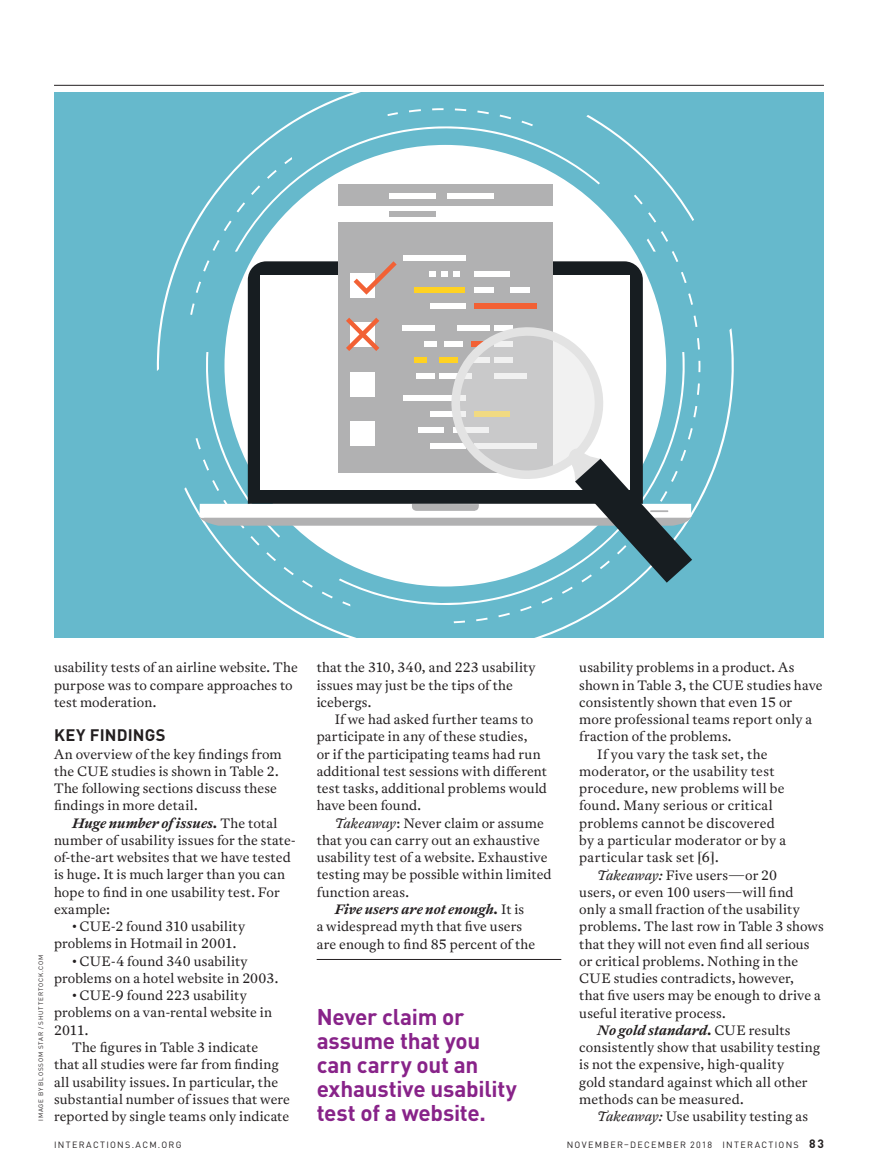
<style>
.page{position:relative;width:878px;height:1175px;background:#fff}
.page>*{position:absolute;margin:0;border:0;box-sizing:border-box;transform-origin:0 0}
.t1{font:700 22.5px/24px "DIN Pro";letter-spacing:-.01em;color:#882389}
.t2{font:700 16.5px "DIN Pro";letter-spacing:.015em;color:#231f20}
.t3{font:13.5px/17.2px "Antwerp ACM";letter-spacing:.01em;color:#231f20}
.t4{font:italic 700 13.5px "Antwerp ACM";letter-spacing:.01em;color:#231f20}
.t5{font:13.5px "Antwerp ACM";letter-spacing:.035em;color:#231f20}
.t6{font:9px "DIN Pro";letter-spacing:.14em;color:#231f20}
.t7{font:6.3px "DIN Pro";letter-spacing:.115em;color:#231f20}
.s1{font-weight:700;font-style:italic}
.s2{font-style:italic}
.s3{font-weight:400;font-style:normal}
.s4{font-weight:700;font-size:12px}
</style>
<div class="page">
<hr style="left:54px;top:85px;width:770px;height:1px;background:#231f20">
<div style="left:54px;top:93px;width:770px;height:545px;background:#66b9cc"></div>
<svg style="left:157px;top:93px;width:201px;height:278px"></svg>
<svg style="left:184px;top:328px;width:550px;height:310px"></svg>
<svg style="left:235px;top:102px;width:123px;height:6px"></svg>
<svg style="left:190px;top:108px;width:510px;height:515px"></svg>
<div style="left:350px;top:372px;width:24px;height:24px;background:#fff"></div>
<div style="left:350px;top:421px;width:24px;height:25px;background:#fff"></div>
<hr style="left:316px;top:959px;width:245px;height:1px;background:#231f20">
<p class="t7" style="left:36px;top:1120px;width:167px;rotate:-90deg">IMAGE BY BLOSSOM STAR / SHUTTERTOCK.COM</p>
<p class="t3" style="left:54px;top:659px;width:245px">usability tests of an airline website. The purpose was to compare approaches to test moderation.</p>
<p class="t2" style="left:54px;top:721px;width:113px">KEY FINDINGS</p>
<p class="t3" style="left:54px;top:745px;width:229px">An overview of the key findings from the CUE studies is shown in Table 2.<br>The following sections discuss these findings in more detail.</p>
<p class="t3" style="left:54px;top:814px;width:243px;text-indent:18px"><span class="s1">Huge number of issues.</span> The total number of usability issues for the state&shy;of-the-art websites that we have tested is huge. It is much larger than you can hope to find in one usability test. For example:</p>
<p class="t3" style="left:54px;top:917px;width:193px;text-indent:18px">• CUE-2 found 310 usability problems in Hotmail in 2001.</p>
<p class="t3" style="left:54px;top:952px;width:226px;text-indent:18px">• CUE-4 found 340 usability problems on a hotel website in 2003.</p>
<p class="t3" style="left:54px;top:986px;width:220px;text-indent:18px">• CUE-9 found 223 usability problems on a van-rental website in<br>2011.</p>
<p class="t3" style="left:54px;top:1038px;width:237px;text-indent:18px">The figures in Table 3 indicate<br>that all studies were far from finding all usability issues. In particular, the substantial number of issues that were reported by single teams only indicate</p>
<p class="t3" style="left:316px;top:659px;width:220px">that the 310, 340, and 223 usability issues may just be the tips of the icebergs.</p>
<p class="t3" style="left:316px;top:710px;width:232px;text-indent:18px">If we had asked further teams to participate in any of these studies,<br>or if the participating teams had run additional test sessions with different test tasks, additional problems would have been found.</p>
<p class="t3" style="left:334px;top:814px;width:210px"><span class="s2">Takeaway</span>: Never claim or assume</p>
<p class="t3" style="left:316px;top:831px;width:225px">that you can carry out an exhaustive</p>
<p class="t3" style="left:316px;top:848px;width:232px">usability test of a website. Exhaustive</p>
<p class="t3" style="left:316px;top:866px;width:236px">testing may be possible within limited</p>
<p class="t3" style="left:316px;top:883px;width:94px">function areas.</p>
<p class="t4" style="left:334px;top:900px;width:191px">Five users are not enough. <span class="s3">It is</span></p>
<p class="t3" style="left:316px;top:917px;width:207px">a widespread myth that five users</p>
<p class="t3" style="left:316px;top:935px;width:220px">are enough to find 85 percent of the</p>
<h1 class="t1" style="left:316px;top:1002px;width:202px">Never claim or assume that you can carry out an exhaustive usability test of a website.</h1>
<p class="t3" style="left:579px;top:659px;width:217px">usability problems in a product. As</p>
<p class="t3" style="left:579px;top:676px;width:245px">shown in Table 3, the CUE studies have</p>
<p class="t3" style="left:579px;top:693px;width:214px">consistently shown that even 15 or</p>
<p class="t3" style="left:579px;top:710px;width:234px">more professional teams report only a</p>
<p class="t3" style="left:579px;top:728px;width:154px">fraction of the problems.</p>
<p class="t5" style="left:597px;top:744px;width:172px">If you vary the task set, the</p>
<p class="t3" style="left:579px;top:762px;width:197px">moderator, or the usability test</p>
<p class="t3" style="left:579px;top:779px;width:207px">procedure, new problems will be</p>
<p class="t3" style="left:579px;top:797px;width:195px">found. Many serious or critical</p>
<p class="t3" style="left:579px;top:814px;width:197px">problems cannot be discovered</p>
<p class="t3" style="left:579px;top:831px;width:208px">by a particular moderator or by a</p>
<p class="t5" style="left:579px;top:848px;width:141px">particular task set [6].</p>
<p class="t3" style="left:597px;top:866px;width:181px"><span class="s2">Takeaway:</span> Five users—or 20</p>
<p class="t3" style="left:579px;top:883px;width:215px">users, or even 100 users—will find</p>
<p class="t3" style="left:579px;top:900px;width:222px">only a small fraction of the usability</p>
<p class="t3" style="left:579px;top:917px;width:246px">problems. The last row in Table 3 shows</p>
<p class="t3" style="left:579px;top:935px;width:232px">that they will not even find all serious</p>
<p class="t3" style="left:579px;top:952px;width:220px">or critical problems. Nothing in the</p>
<p class="t3" style="left:579px;top:969px;width:216px">CUE studies contradicts, however,</p>
<p class="t3" style="left:579px;top:987px;width:243px">that five users may be enough to drive a</p>
<p class="t3" style="left:579px;top:1004px;width:148px">useful iterative process.</p>
<p class="t4" style="left:597px;top:1021px;width:195px">No gold standard. <span class="s3">CUE results</span></p>
<p class="t3" style="left:579px;top:1038px;width:242px">consistently show that usability testing</p>
<p class="t3" style="left:579px;top:1056px;width:206px">is not the expensive, high-quality</p>
<p class="t3" style="left:579px;top:1073px;width:230px">gold standard against which all other</p>
<p class="t3" style="left:579px;top:1090px;width:166px">methods can be measured.</p>
<p class="t3" style="left:597px;top:1107px;width:212px"><span class="s2">Takeaway:</span> Use usability testing as</p>
<p class="t6" style="left:54px;top:1137px;width:129px">INTERACTIONS.ACM.ORG</p>
<p class="t6" style="left:566px;top:1137px;width:259px">NOVEMBER–DECEMBER 2018 INTERACTIONS <span class="s4">83</span></p>
</div>
